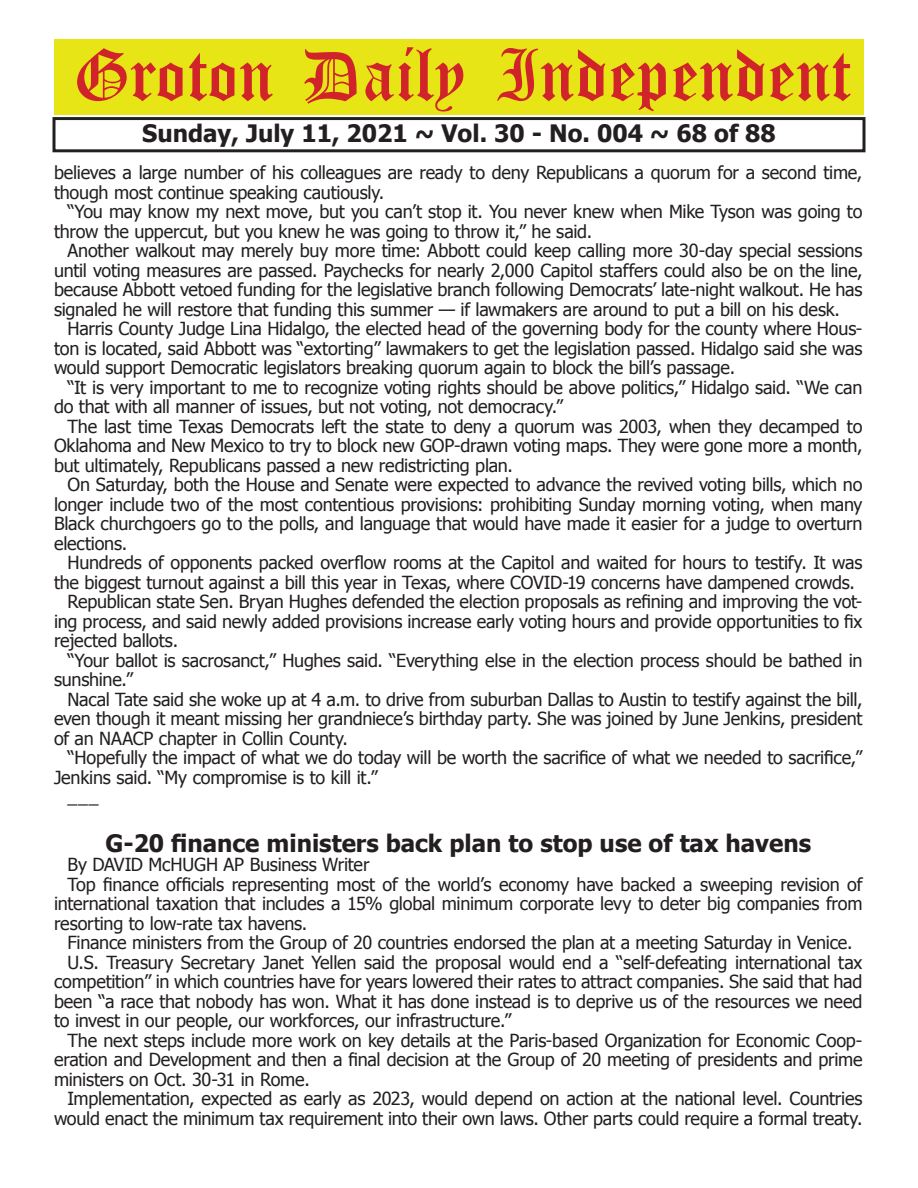
<style>
.page{position:relative;width:918px;height:1188px;background:#fff}
.page>*{position:absolute;margin:0;border:0;box-sizing:border-box;transform-origin:0 0}
.t1{font:54px "Old English Five";color:#d1232a}
.t2{font:700 24px "Tahoma";color:#231f20}
.t3{font:18px/19.5px "Tahoma";letter-spacing:-.01em;color:#231f20;text-align:justify}
</style>
<div class="page">
<div style="left:52px;top:117px;width:814px;height:35px;border:3px solid #231f20"></div>
<div style="left:54px;top:40px;width:810px;height:75px;background:#e7e515"></div>
<h1 class="t1" style="left:73px;top:50px;width:779px">Groton Daily Independent</h1>
<h2 class="t2" style="left:142px;top:116px;width:635px">Sunday, July 11, 2021 ~ Vol. 30 - No. 004 ~ 68 of 88</h2>
<p class="t3" style="left:54px;top:162px;width:810px">believes a large number of his colleagues are ready to deny Republicans a quorum for a second time, though most continue speaking cautiously.</p>
<p class="t3" style="left:54px;top:201px;width:810px;text-indent:14px">“You may know my next move, but you can’t stop it. You never knew when Mike Tyson was going to throw the uppercut, but you knew he was going to throw it,” he said.</p>
<p class="t3" style="left:54px;top:240px;width:810px;text-indent:14px">Another walkout may merely buy more time: Abbott could keep calling more 30-day special sessions until voting measures are passed. Paychecks for nearly 2,000 Capitol staffers could also be on the line, because Abbott vetoed funding for the legislative branch following Democrats’ late-night walkout. He has signaled he will restore that funding this summer — if lawmakers are around to put a bill on his desk.</p>
<p class="t3" style="left:54px;top:318px;width:810px;text-indent:14px">Harris County Judge Lina Hidalgo, the elected head of the governing body for the county where Hous&shy;ton is located, said Abbott was “extorting” lawmakers to get the legislation passed. Hidalgo said she was would support Democratic legislators breaking quorum again to block the bill’s passage.</p>
<p class="t3" style="left:54px;top:377px;width:810px;text-indent:14px">“It is very important to me to recognize voting rights should be above politics,” Hidalgo said. “We can do that with all manner of issues, but not voting, not democracy.”</p>
<p class="t3" style="left:54px;top:416px;width:810px;text-indent:14px">The last time Texas Democrats left the state to deny a quorum was 2003, when they decamped to Oklahoma and New Mexico to try to block new GOP-drawn voting maps. They were gone more a month, but ultimately, Republicans passed a new redistricting plan.</p>
<p class="t3" style="left:54px;top:474px;width:810px;text-indent:14px">On Saturday, both the House and Senate were expected to advance the revived voting bills, which no longer include two of the most contentious provisions: prohibiting Sunday morning voting, when many Black churchgoers go to the polls, and language that would have made it easier for a judge to overturn elections.</p>
<p class="t3" style="left:68px;top:552px;width:796px">Hundreds of opponents packed overflow rooms at the Capitol and waited for hours to testify. It was</p>
<p class="t3" style="left:54px;top:572px;width:803px">the biggest turnout against a bill this year in Texas, where COVID-19 concerns have dampened crowds.</p>
<p class="t3" style="left:68px;top:591px;width:796px">Republican state Sen. Bryan Hughes defended the election proposals as refining and improving the vot-</p>
<p class="t3" style="left:54px;top:611px;width:810px">ing process, and said newly added provisions increase early voting hours and provide opportunities to fix</p>
<p class="t3" style="left:54px;top:630px;width:126px">rejected ballots.</p>
<p class="t3" style="left:68px;top:650px;width:796px">“Your ballot is sacrosanct,” Hughes said. “Everything else in the election process should be bathed in</p>
<p class="t3" style="left:54px;top:669px;width:80px">sunshine.”</p>
<p class="t3" style="left:68px;top:689px;width:796px">Nacal Tate said she woke up at 4 a.m. to drive from suburban Dallas to Austin to testify against the bill,</p>
<p class="t3" style="left:54px;top:708px;width:810px">even though it meant missing her grandniece’s birthday party. She was joined by June Jenkins, president</p>
<p class="t3" style="left:54px;top:728px;width:295px">of an NAACP chapter in Collin County.</p>
<p class="t3" style="left:68px;top:747px;width:796px">“Hopefully the impact of what we do today will be worth the sacrifice of what we needed to sacrifice,”</p>
<p class="t3" style="left:54px;top:766px;width:325px">Jenkins said. “My compromise is to kill it.”</p>
<p class="t3" style="left:68px;top:786px;width:33px">___</p>
<h2 class="t2" style="left:105px;top:826px;width:707px">G-20 finance ministers back plan to stop use of tax havens</h2>
<p class="t3" style="left:68px;top:854px;width:303px">By DAVID McHUGH AP Business Writer</p>
<p class="t3" style="left:68px;top:873px;width:796px">Top finance officials representing most of the world’s economy have backed a sweeping revision of</p>
<p class="t3" style="left:54px;top:893px;width:810px">international taxation that includes a 15% global minimum corporate levy to deter big companies from</p>
<p class="t3" style="left:54px;top:912px;width:255px">resorting to low-rate tax havens.</p>
<p class="t3" style="left:68px;top:932px;width:787px">Finance ministers from the Group of 20 countries endorsed the plan at a meeting Saturday in Venice.</p>
<p class="t3" style="left:68px;top:951px;width:797px">U.S. Treasury Secretary Janet Yellen said the proposal would end a “self-defeating international tax</p>
<p class="t3" style="left:54px;top:971px;width:810px">competition” in which countries have for years lowered their rates to attract companies. She said that had</p>
<p class="t3" style="left:54px;top:990px;width:810px">been “a race that nobody has won. What it has done instead is to deprive us of the resources we need</p>
<p class="t3" style="left:54px;top:1010px;width:459px">to invest in our people, our workforces, our infrastructure.”</p>
<p class="t3" style="left:68px;top:1029px;width:796px">The next steps include more work on key details at the Paris-based Organization for Economic Coop-</p>
<p class="t3" style="left:54px;top:1049px;width:810px">eration and Development and then a final decision at the Group of 20 meeting of presidents and prime</p>
<p class="t3" style="left:54px;top:1068px;width:257px">ministers on Oct. 30-31 in Rome.</p>
<p class="t3" style="left:68px;top:1088px;width:797px">Implementation, expected as early as 2023, would depend on action at the national level. Countries</p>
<p class="t3" style="left:54px;top:1107px;width:810px">would enact the minimum tax requirement into their own laws. Other parts could require a formal treaty.</p>
</div>
